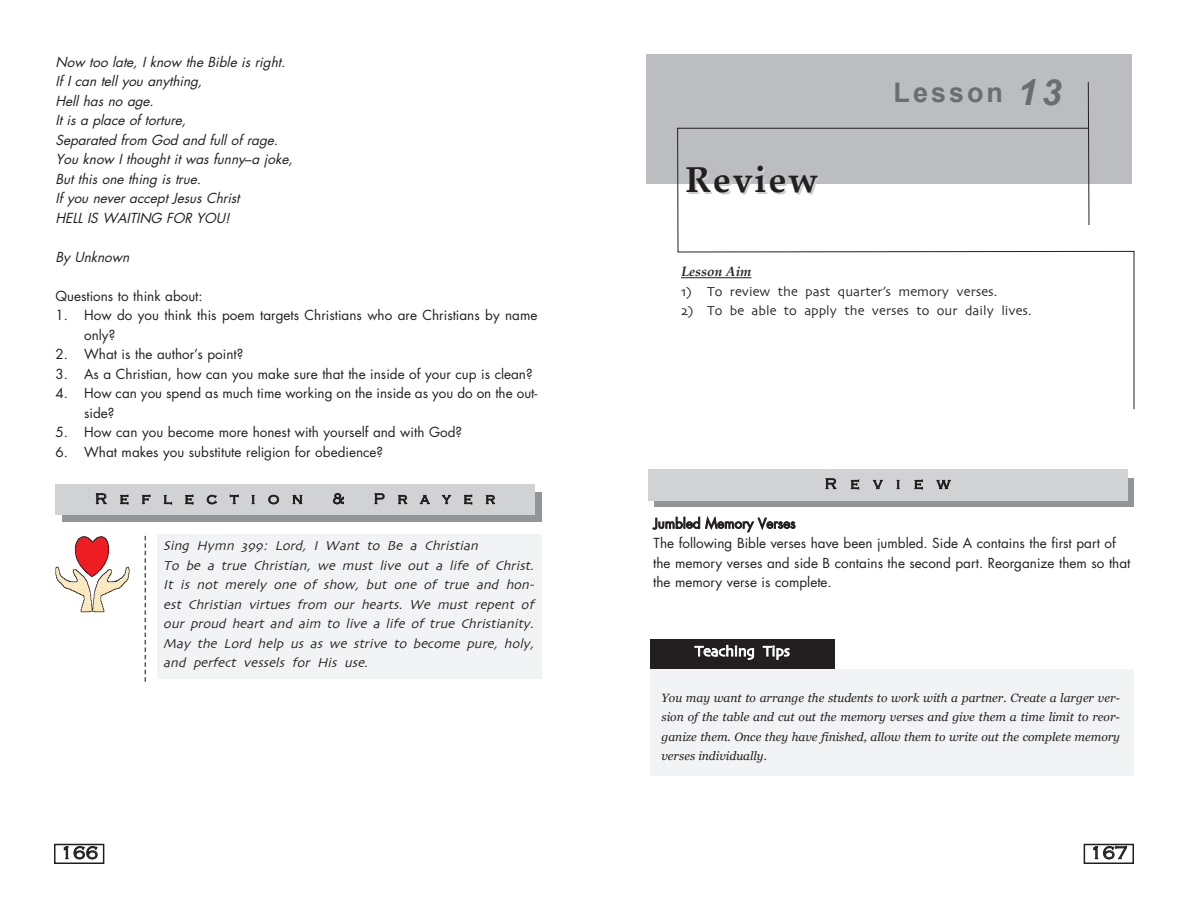
<style>
.page{position:relative;width:1188px;height:918px;background:#fff}
.page>*{position:absolute;margin:0;border:0;box-sizing:border-box;transform-origin:0 0}
.t1{font:700 36px "Palatino Linotype";letter-spacing:.05em;color:#231f20}
.t2{font:700 27px "Arial";letter-spacing:.11em;color:#6c6d70}
.t3{font:300 18px "Copperplate Gothic";letter-spacing:-.015em;color:#231f20}
.t4{font:300 15px "Copperplate Gothic";letter-spacing:.865em;color:#231f20}
.t5{font:15px "Skia";color:#fff}
.t6{font:13.5px/19.5px "Futura";color:#231f20}
.t7{font:italic 13.5px/19.5px "Skia";color:#231f20}
.t8{font:italic 13.5px/19.5px "Futura";color:#231f20}
.t9{font:13.5px "Skia";color:#231f20}
.t10{font:italic 700 13.5px "Palatino Linotype";color:#231f20}
.t11{font:italic 12px/19.5px "Georgia";color:#231f20;text-align:justify}
.s1{font-style:normal}
.s2{font-style:italic;font-size:36px}
</style>
<div class="page">
<div style="left:54px;top:844px;width:50px;height:20px;border:2px solid #231f20"></div>
<div style="left:1084px;top:844px;width:50px;height:20px;border:2px solid #231f20"></div>
<div style="left:157px;top:535px;width:385px;height:144px;background:#f2f3f4"></div>
<svg style="left:145px;top:536px;width:1px;height:146px"></svg>
<div style="left:62px;top:493px;width:480px;height:29px;background:#939598"></div>
<div style="left:56px;top:484px;width:479px;height:31px;background:#d1d2d4"></div>
<div style="left:646px;top:54px;width:486px;height:129px;background:#bcbdc0"></div>
<svg style="left:1088px;top:81px;width:1px;height:47px"></svg>
<svg style="left:677px;top:128px;width:458px;height:282px"></svg>
<div style="left:680px;top:265px;width:438px;height:69px;background:#fff"></div>
<hr style="left:681px;top:277px;width:70px;height:1px;background:#231f20">
<svg style="left:655px;top:478px;width:479px;height:29px;fill:#939598"></svg>
<div style="left:648px;top:469px;width:479px;height:31px;background:#d1d2d4"></div>
<div style="left:651px;top:669px;width:483px;height:107px;background:#f2f3f4"></div>
<div style="left:650px;top:639px;width:185px;height:29px;background:#231f20"></div>
<img style="left:55px;top:536px;width:75px;height:77px">
<p class="t8" style="left:56px;top:53px;width:242px">Now too late, I know the Bible is right.<br>If I can tell you anything,<br>Hell has no age.<br>It is a place of torture,<br>Separated from God and full of rage.<br>You know I thought it was funny<span class="s1">–</span> a joke,<br>But this one thing is true.<br>If you never accept Jesus Christ<br>HELL IS WAITING FOR YOU!</p>
<p class="t8" style="left:56px;top:248px;width:78px">By Unknown</p>
<p class="t6" style="left:56px;top:287px;width:149px">Questions to think about:</p>
<p class="t6" style="left:84px;top:307px;width:455px;text-indent:-29px">1. How do you think this poem targets Christians who are Christians by name only?</p>
<p class="t6" style="left:56px;top:346px;width:189px">2. What is the author’s point?</p>
<p class="t6" style="left:56px;top:365px;width:479px">3. As a Christian, how can you make sure that the inside of your cup is clean?</p>
<p class="t6" style="left:84px;top:385px;width:455px;text-indent:-29px">4. How can you spend as much time working on the inside as you do on the out&shy;side?</p>
<p class="t6" style="left:56px;top:424px;width:408px">5. How can you become more honest with yourself and with God?</p>
<p class="t6" style="left:56px;top:443px;width:329px">6. What makes you substitute religion for obedience?</p>
<p class="t4" style="left:95px;top:491px;width:209px">Reflection</p>
<p class="t4" style="left:333px;top:491px;width:13px">&amp;</p>
<p class="t4" style="left:374px;top:491px;width:123px">Prayer</p>
<p class="t7" style="left:163px;top:536px;width:375px">Sing Hymn 399: Lord, I Want to Be a Christian<br>To be a true Christian, we must live out a life of Christ.<br>It is not merely one of show, but one of true and hon&shy;est Christian virtues from our hearts. We must repent of our proud heart and aim to live a life of true Christianity.<br>May the Lord help us as we strive to become pure, holy, and perfect vessels for His use.</p>
<h1 class="t1" style="left:685px;top:166px;width:134px">Review</h1>
<h2 class="t2" style="left:894px;top:78px;width:169px">Lesson <span class="s2">13</span></h2>
<p class="t10" style="left:681px;top:267px;width:72px">Lesson Aim</p>
<p class="t9" style="left:681px;top:284px;width:318px">1) To review the past quarter’s memory verses.</p>
<p class="t9" style="left:681px;top:303px;width:352px">2) To be able to apply the verses to our daily lives.</p>
<p class="t4" style="left:825px;top:476px;width:127px">Review</p>
<p class="t6" style="left:653px;top:515px;width:479px">Jumbled Memory Verses<br>The following Bible verses have been jumbled. Side A contains the first part of the memory verses and side B contains the second part. Reorganize them so that the memory verse is complete.</p>
<p class="t5" style="left:695px;top:643px;width:97px">Teaching Tips</p>
<p class="t11" style="left:662px;top:688px;width:460px">You may want to arrange the students to work with a partner. Create a larger ver&shy;sion of the table and cut out the memory verses and give them a time limit to reor&shy;ganize them. Once they have finished, allow them to write out the complete memory verses individually.</p>
<h3 class="t3" style="left:60px;top:843px;width:40px">166</h3>
<h3 class="t3" style="left:1090px;top:843px;width:40px">167</h3>
</div>
